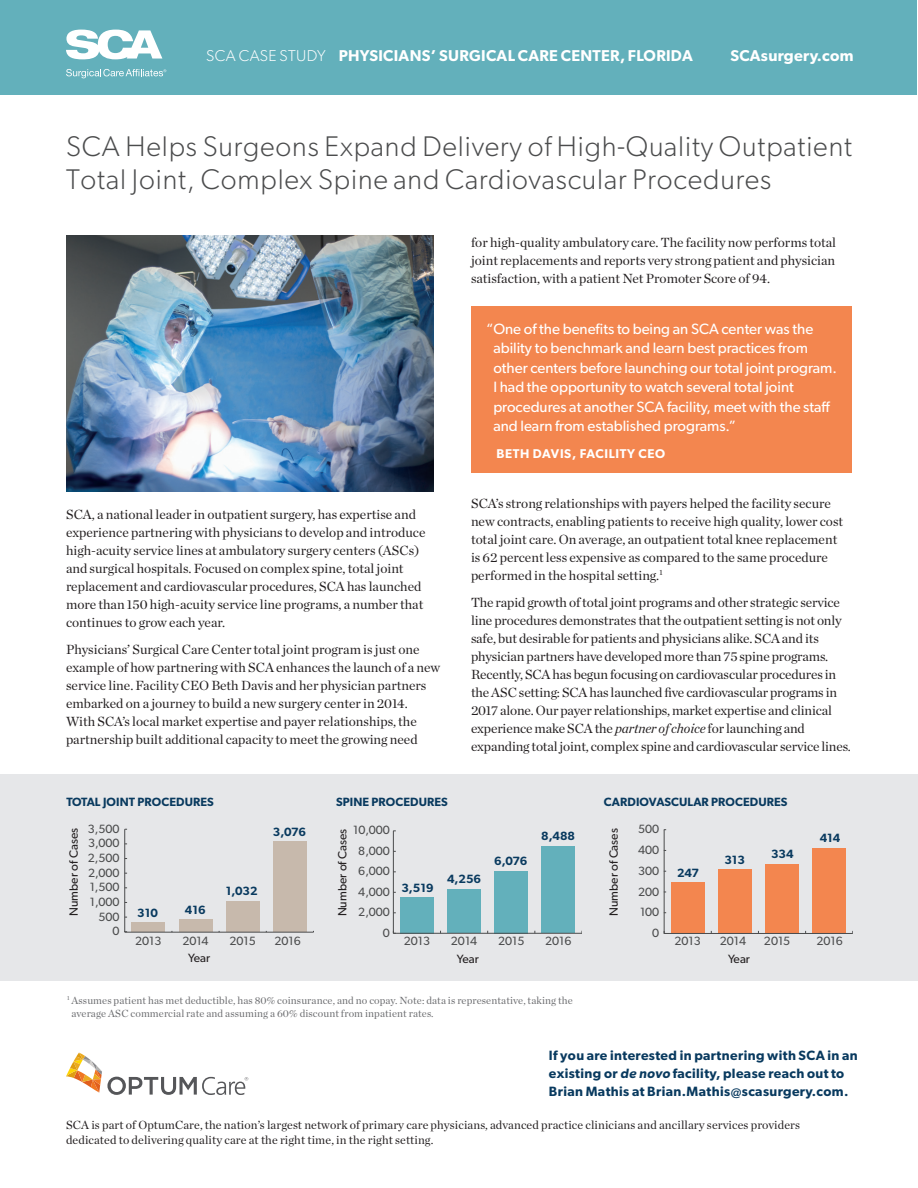
<style>
.page{position:relative;width:918px;height:1188px;background:#fff}
.page>*{position:absolute;margin:0;border:0;box-sizing:border-box;transform-origin:0 0}
.t1{font:300 28.5px/33px "Gibson";letter-spacing:.03em;color:#4b4c4d}
.t2{font:600 15.75px "Gibson";letter-spacing:.02em;color:#fff}
.body{font:15px/19.5px "Gibson";color:#fff}
.chronicle_body{font:13.5px/18px "Chronicle Deck";color:#231f20}
.t3{font:600 13.5px/18px "Gibson";letter-spacing:.03em;color:#093a5f}
.body-2{font:600 12.75px "Gibson";letter-spacing:.05em;color:#fff}
.chronicle_body-2{font:12px/15px "Chronicle Deck";letter-spacing:.01em;color:#231f20}
.t4{font:12px "Gibson";color:#4b4c4d}
.chronicle_body-3{font:600 12px "Gibson";letter-spacing:.01em;color:#093a5f}
.t5{font:12px "Gibson";color:#231f20}
.chronicle_body-4{font:10.5px/13.5px "Chronicle Deck";letter-spacing:.01em;color:#6c6d70}
.s1{font-weight:300}
.s2{font-style:italic}
</style>
<div class="page">
<div style="left:1px;top:0;width:916px;height:95px;background:#63b0bb"></div>
<div style="left:0;top:774px;width:918px;height:207px;background:#e6e7e9"></div>
<div style="left:671px;top:882px;width:34px;height:51px;background:#f3864f"></div>
<div style="left:718px;top:869px;width:34px;height:64px;background:#f3864f"></div>
<div style="left:765px;top:864px;width:34px;height:69px;background:#f3864f"></div>
<div style="left:812px;top:848px;width:34px;height:85px;background:#f3864f"></div>
<hr style="left:664px;top:933px;width:189px;height:1px;background:#4b4c4d">
<hr style="left:664px;top:830px;width:1px;height:103px;background:#4b4c4d">
<div style="left:131px;top:923px;width:34px;height:9px;background:#c7b9ac"></div>
<div style="left:179px;top:920px;width:34px;height:12px;background:#c7b9ac"></div>
<div style="left:226px;top:902px;width:34px;height:30px;background:#c7b9ac"></div>
<div style="left:273px;top:842px;width:34px;height:90px;background:#c7b9ac"></div>
<hr style="left:125px;top:932px;width:189px;height:1px;background:#4b4c4d">
<hr style="left:124px;top:829px;width:1px;height:103px;background:#4b4c4d">
<div style="left:400px;top:897px;width:34px;height:36px;background:#63b0bb"></div>
<div style="left:447px;top:890px;width:34px;height:43px;background:#63b0bb"></div>
<div style="left:494px;top:871px;width:34px;height:62px;background:#63b0bb"></div>
<div style="left:541px;top:846px;width:34px;height:87px;background:#63b0bb"></div>
<hr style="left:393px;top:933px;width:189px;height:1px;background:#4b4c4d">
<hr style="left:393px;top:831px;width:1px;height:102px;background:#4b4c4d">
<img style="left:66px;top:236px;width:367px;height:256px">
<svg style="left:66px;top:1053px;width:182px;height:42px"></svg>
<div style="left:471px;top:307px;width:381px;height:166px;background:#f3864f"></div>
<svg style="left:66px;top:30px;width:96px;height:29px"></svg>
<svg style="left:66px;top:69px;width:100px;height:9px"></svg>
<p class="t2" style="left:206px;top:46px;width:488px"><span class="s1">SCA CASE STUDY</span> PHYSICIANS’ SURGICAL CARE CENTER, FLORIDA</p>
<p class="t2" style="left:730px;top:46px;width:125px">SCAsurgery.com</p>
<p class="t1" style="left:66px;top:130px;width:788px">SCA Helps Surgeons Expand Delivery of High-Quality Outpatient<br>Total Joint, Complex Spine and Cardiovascular Procedures</p>
<p class="chronicle_body" style="left:471px;top:232px;width:367px;text-align:justify">for high-quality ambulatory care. The facility now performs total joint replacements and reports very strong patient and physician satisfaction, with a patient Net Promoter Score of 94.</p>
<p class="chronicle_body" style="left:66px;top:504px;width:361px">SCA, a national leader in outpatient surgery, has expertise and experience partnering with physicians to develop and introduce high-acuity service lines at ambulatory surgery centers (ASCs) and surgical hospitals. Focused on complex spine, total joint replacement and cardiovascular procedures, SCA has launched more than 150 high-acuity service line programs, a number that continues to grow each year.</p>
<p class="chronicle_body" style="left:66px;top:639px;width:376px">Physicians’ Surgical Care Center total joint program is just one example of how partnering with SCA enhances the launch of a new service line. Facility CEO Beth Davis and her physician partners embarked on a journey to build a new surgery center in 2014.<br>With SCA’s local market expertise and payer relationships, the partnership built additional capacity to meet the growing need</p>
<p class="chronicle_body-3" style="left:66px;top:795px;width:149px">TOTAL JOINT PROCEDURES</p>
<p class="chronicle_body-3" style="left:336px;top:795px;width:113px">SPINE PROCEDURES</p>
<p class="body" style="left:493px;top:318px;width:345px;text-indent:-7px">“One of the benefits to being an SCA center was the ability to benchmark and learn best practices from other centers before launching our total joint program.<br>I had the opportunity to watch several total joint procedures at another SCA facility, meet with the staff and learn from established programs.”</p>
<p class="body-2" style="left:497px;top:446px;width:170px">BETH DAVIS, FACILITY CEO</p>
<p class="chronicle_body" style="left:471px;top:493px;width:374px">SCA’s strong relationships with payers helped the facility secure new contracts, enabling patients to receive high quality, lower cost total joint care. On average, an outpatient total knee replacement is 62 percent less expensive as compared to the same procedure performed in the hospital setting.<sup>1</sup></p>
<p class="chronicle_body" style="left:471px;top:592px;width:381px">The rapid growth of total joint programs and other strategic service line procedures demonstrates that the outpatient setting is not only safe, but desirable for patients and physicians alike. SCA and its physician partners have developed more than 75 spine programs.<br>Recently, SCA has begun focusing on cardiovascular procedures in the ASC setting: SCA has launched five cardiovascular programs in 2017 alone. Our payer relationships, market expertise and clinical experience make SCA the <span class="s2">partner of choice</span> for launching and expanding total joint, complex spine and cardiovascular service lines.</p>
<p class="chronicle_body-3" style="left:604px;top:795px;width:185px">CARDIOVASCULAR PROCEDURES</p>
<p class="t5" style="left:66px;top:916px;width:89px;rotate:-90deg">Number of Cases</p>
<p class="t4" style="left:88px;top:821px;width:33px">3,500</p>
<p class="t4" style="left:88px;top:836px;width:33px">3,000</p>
<p class="t4" style="left:88px;top:851px;width:33px">2,500</p>
<p class="t4" style="left:88px;top:865px;width:33px">2,000</p>
<p class="t4" style="left:90px;top:880px;width:31px">1,500</p>
<p class="t4" style="left:90px;top:895px;width:31px">1,000</p>
<p class="t4" style="left:99px;top:909px;width:23px">500</p>
<p class="chronicle_body-3" style="left:137px;top:905px;width:22px">310</p>
<p class="chronicle_body-3" style="left:185px;top:903px;width:22px">416</p>
<p class="chronicle_body-3" style="left:273px;top:825px;width:34px">3,076</p>
<p class="chronicle_body-3" style="left:226px;top:884px;width:33px">1,032</p>
<p class="t4" style="left:353px;top:823px;width:38px">10,000</p>
<p class="t5" style="left:335px;top:916px;width:89px;rotate:-90deg">Number of Cases</p>
<p class="t4" style="left:358px;top:844px;width:33px">8,000</p>
<p class="t4" style="left:358px;top:864px;width:33px">6,000</p>
<p class="t4" style="left:358px;top:885px;width:33px">4,000</p>
<p class="t4" style="left:358px;top:905px;width:33px">2,000</p>
<p class="chronicle_body-3" style="left:401px;top:881px;width:34px">3,519</p>
<p class="chronicle_body-3" style="left:447px;top:872px;width:35px">4,256</p>
<p class="chronicle_body-3" style="left:494px;top:854px;width:34px">6,076</p>
<p class="chronicle_body-3" style="left:541px;top:829px;width:35px">8,488</p>
<p class="t5" style="left:606px;top:916px;width:89px;rotate:-90deg">Number of Cases</p>
<p class="t4" style="left:638px;top:822px;width:23px">500</p>
<p class="t4" style="left:638px;top:843px;width:23px">400</p>
<p class="t4" style="left:638px;top:864px;width:23px">300</p>
<p class="t4" style="left:638px;top:884px;width:23px">200</p>
<p class="t4" style="left:640px;top:905px;width:21px">100</p>
<p class="chronicle_body-3" style="left:677px;top:866px;width:23px">247</p>
<p class="chronicle_body-3" style="left:724px;top:852px;width:22px">313</p>
<p class="chronicle_body-3" style="left:771px;top:847px;width:24px">334</p>
<p class="chronicle_body-3" style="left:820px;top:831px;width:22px">414</p>
<p class="t4" style="left:113px;top:924px;width:9px">0</p>
<p class="t4" style="left:135px;top:933px;width:28px">2013</p>
<p class="t4" style="left:182px;top:933px;width:28px">2014</p>
<p class="t4" style="left:230px;top:933px;width:28px">2015</p>
<p class="t4" style="left:274px;top:933px;width:28px">2016</p>
<p class="t4" style="left:383px;top:926px;width:9px">0</p>
<p class="t4" style="left:404px;top:934px;width:28px">2013</p>
<p class="t4" style="left:451px;top:934px;width:28px">2014</p>
<p class="t4" style="left:498px;top:934px;width:28px">2015</p>
<p class="t4" style="left:545px;top:934px;width:28px">2016</p>
<p class="t4" style="left:652px;top:926px;width:9px">0</p>
<p class="t4" style="left:675px;top:934px;width:28px">2013</p>
<p class="t4" style="left:720px;top:934px;width:28px">2014</p>
<p class="t4" style="left:764px;top:934px;width:28px">2015</p>
<p class="t4" style="left:816px;top:934px;width:28px">2016</p>
<p class="t5" style="left:188px;top:951px;width:23px">Year</p>
<p class="t5" style="left:457px;top:952px;width:23px">Year</p>
<p class="t5" style="left:728px;top:951px;width:23px">Year</p>
<p class="chronicle_body-4" style="left:72px;top:993px;width:503px;text-indent:-4px"><sup>1</sup> Assumes patient has met deductible, has 80% coinsurance, and no copay. Note: data is representative, taking the average ASC commercial rate and assuming a 60% discount from inpatient rates.</p>
<p class="t3" style="left:549px;top:1046px;width:310px">If you are interested in partnering with SCA in an existing or <span class="s2">de novo</span> facility, please reach out to<br>Brian Mathis at Brian.Mathis@scasurgery.com.</p>
<p class="chronicle_body-2" style="left:66px;top:1117px;width:736px">SCA is part of OptumCare, the nation’s largest network of primary care physicians, advanced practice clinicians and ancillary services providers dedicated to delivering quality care at the right time, in the right setting.</p>
</div>
